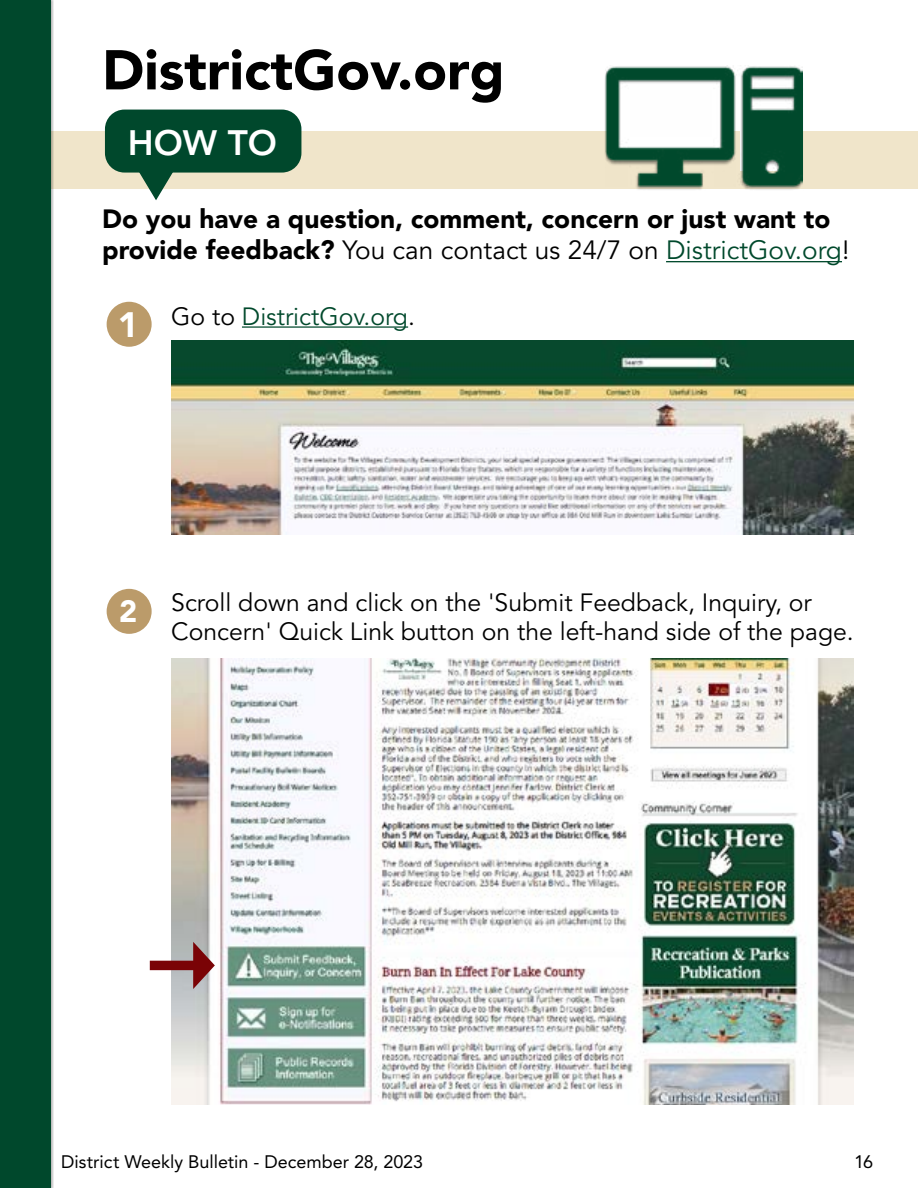
<style>
.page{position:relative;width:918px;height:1188px;background:#fff}
.page>*{position:absolute;margin:0;border:0;box-sizing:border-box;transform-origin:0 0}
.t1{font:900 55.5px "Avenir";color:#000}
.t2{font:800 34.95px "Avenir";color:#fff}
.t3{font:900 34.95px "Avenir";color:#fff}
.t4{font:900 26.25px/30.6px "Avenir LT Std";color:#000}
.t5{font:24.75px/29.1px "Avenir LT Std";color:#000}
.t6{font:24.75px "Avenir LT Std";color:#00492c}
.t7{font:18px "Avenir LT Std";color:#000}
.s1{font-weight:400}
.s2{font-weight:400;color:#00492c}
.s3{color:#000}
.s4{font-family:"Avenir";font-weight:900;font-size:30.6px;color:#fff}
</style>
<div class="page">
<div style="left:0;top:132px;width:918px;height:57px;background:#f0e5ca"></div>
<div style="left:105px;top:110px;width:196px;height:63px;background:#00482c;border-radius:20px"></div>
<svg style="left:135px;top:172px;width:41px;height:28px"></svg>
<div style="left:107px;top:302px;width:45px;height:45px;background:#bb9b6a;border-radius:50%"></div>
<div style="left:0;top:0;width:54px;height:1188px;background:#000;opacity:.31"></div>
<div style="left:0;top:0;width:51px;height:1188px;background:#00482c"></div>
<div style="left:107px;top:589px;width:45px;height:45px;background:#bb9b6a;border-radius:50%"></div>
<div style="left:604px;top:69px;width:200px;height:121px;background:#000;opacity:.38"></div>
<img style="left:605px;top:65px;width:197px;height:121px">
<hr style="left:666px;top:261px;width:176px;height:1px;background:#00492c">
<hr style="left:242px;top:326px;width:151px;height:2px;background:#00492c">
<svg style="left:393px;top:326px;width:15px;height:2px"></svg>
<img style="left:171px;top:341px;width:683px;height:193px">
<img style="left:171px;top:659px;width:683px;height:445px">
<svg style="left:171px;top:941px;width:44px;height:48px;background:#bec2c3"></svg>
<h1 class="t1" style="left:102px;top:29px;width:404px">DistrictGov.org</h1>
<h2 class="t2" style="left:128px;top:117px;width:151px">HOW TO</h2>
<p class="t4" style="left:102px;top:204px;width:749px">Do you have a question, comment, concern or just want to provide feedback? <span class="s1">You can contact us 24/7 on</span> <span class="s2">DistrictGov.org</span><span class="s1">!</span></p>
<h2 class="t3" style="left:118px;top:299px;width:22px">1</h2>
<p class="t6" style="left:171px;top:302px;width:245px"><span class="s3">Go to</span> DistrictGov.org<span class="s3">.</span></p>
<p class="t5" style="left:171px;top:588px;width:684px;text-indent:-52px"><span class="s4">2</span> Scroll down and click on the 'Submit Feedback, Inquiry, or<br>Concern' Quick Link button on the left-hand side of the page.</p>
<p class="t7" style="left:61px;top:1151px;width:363px">District Weekly Bulletin - December 28, 2023</p>
<p class="t7" style="left:854px;top:1151px;width:20px">16</p>
</div>
